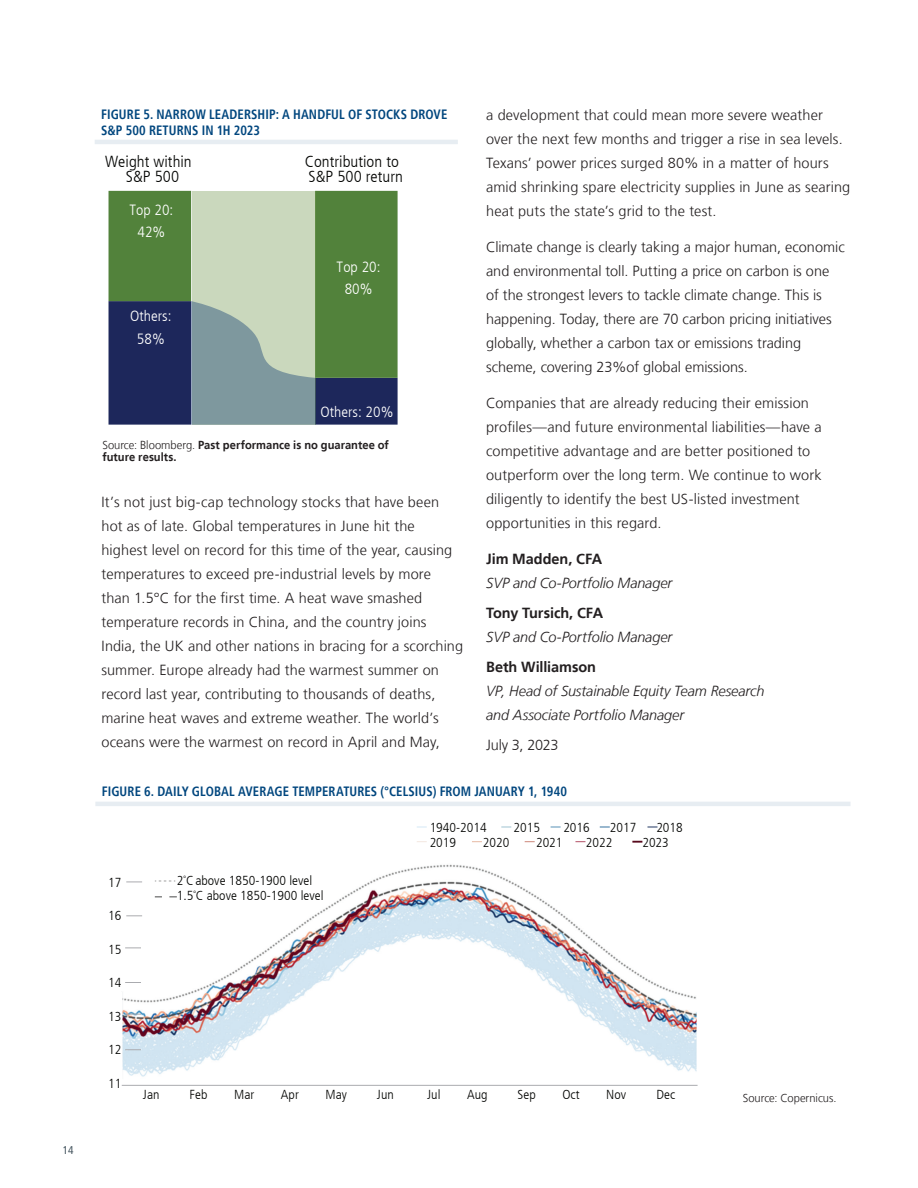
<style>
.page{position:relative;width:918px;height:1188px;background:#fff}
.page>*{position:absolute;margin:0;border:0;box-sizing:border-box;transform-origin:0 0}
.t1{font:300 condensed 15.9px/15.9px "Frutiger LT";color:#040503;text-align:center;scale:1.06 1}
.t2{font:300 condensed 14.85px/22.2px "Frutiger LT";color:#fff;text-align:center;scale:1.06 1}
.t3{font:300 14.7px/24px "Frutiger LT";letter-spacing:.005em;color:#231f20}
.t4{font:italic 300 14.7px/24px "Frutiger LT";letter-spacing:-.01em;color:#231f20}
.t5{font:700 14.7px "Frutiger LT";letter-spacing:-.005em;color:#231f20}
.t6{font:300 14.7px "Frutiger LT";letter-spacing:-.015em;color:#231f20}
.t7{font:700 condensed 13.5px/15.5px "Frutiger LT";letter-spacing:.01em;color:#00467e;scale:.94 1}
.t8{font:300 condensed 13.05px/14.9px "Frutiger LT";color:#040503;scale:1.06 1}
.t9{font:700 11.7px/11.7px "Frutiger LT";color:#231f20;scale:.96 1}
.t10{font:300 11.7px "Frutiger LT";letter-spacing:-.005em;color:#231f20;scale:.96 1}
.t11{font:condensed 11.25px "Frutiger LT";color:#45555f}
.s1{font-weight:300}
</style>
<div class="page">
<hr style="left:95px;top:140px;width:363px;height:4px;background:#e7edf2">
<div style="left:109px;top:191px;width:289px;height:110px;background:#52823b"></div>
<div style="left:192px;top:191px;width:124px;height:234px;background:#cad8bd"></div>
<svg style="left:109px;top:301px;width:289px;height:124px;background:#5b7176"></svg>
<hr style="left:95px;top:802px;width:756px;height:4px;background:#e7edf2">
<img style="left:121px;top:840px;width:576px;height:246px">
<svg style="left:632px;top:841px;width:10px;height:2px"></svg>
<svg style="left:126px;top:881px;width:16px;height:1px"></svg>
<svg style="left:126px;top:915px;width:16px;height:1px"></svg>
<svg style="left:125px;top:947px;width:16px;height:1px"></svg>
<svg style="left:125px;top:982px;width:16px;height:1px"></svg>
<svg style="left:125px;top:1014px;width:16px;height:1px"></svg>
<svg style="left:125px;top:1049px;width:16px;height:1px"></svg>
<hr style="left:122px;top:1085px;width:576px;height:1px;background:#aaabaf">
<svg style="left:155px;top:881px;width:20px;height:1px"></svg>
<svg style="left:155px;top:896px;width:22px;height:1px"></svg>
<p class="t11" style="left:63px;top:1144px;width:12px">14</p>
<p class="t7" style="left:101px;top:107px;width:370px">FIGURE 5. NARROW LEADERSHIP: A HANDFUL OF STOCKS DROVE<br>S&amp;P 500 RETURNS IN 1H 2023</p>
<p class="t1" style="left:105px;top:153px;width:83px">Weight within<br>S&amp;P 500</p>
<p class="t1" style="left:305px;top:153px;width:94px;text-align:left">Contribution to<br>S&amp;P 500 return</p>
<p class="t2" style="left:129px;top:199px;width:43px">Top 20:<br>42%</p>
<p class="t2" style="left:130px;top:305px;width:41px">Others:<br>58%</p>
<p class="t2" style="left:337px;top:256px;width:43px">Top 20:<br>80%</p>
<p class="t2" style="left:320px;top:401px;width:70px">Others: 20%</p>
<p class="t9" style="left:102px;top:440px;width:300px"><span class="s1">Source: Bloomberg.</span> Past performance is no guarantee of future results.</p>
<p class="t3" style="left:102px;top:490px;width:363px">It’s not just big-cap technology stocks that have been hot as of late. Global temperatures in June hit the highest level on record for this time of the year, causing temperatures to exceed pre-industrial levels by more<br>than 1.5°C for the first time. A heat wave smashed temperature records in China, and the country joins India, the UK and other nations in bracing for a scorching summer. Europe already had the warmest summer on record last year, contributing to thousands of deaths, marine heat waves and extreme weather. The world’s oceans were the warmest on record in April and May,</p>
<p class="t3" style="left:486px;top:103px;width:366px">a development that could mean more severe weather over the next few months and trigger a rise in sea levels.<br>Texans’ power prices surged 80% in a matter of hours amid shrinking spare electricity supplies in June as searing heat puts the state’s grid to the test.</p>
<p class="t3" style="left:486px;top:235px;width:360px">Climate change is clearly taking a major human, economic and environmental toll. Putting a price on carbon is one of the strongest levers to tackle climate change. This is happening. Today, there are 70 carbon pricing initiatives globally, whether a carbon tax or emissions trading scheme, covering 23%of global emissions.</p>
<p class="t3" style="left:486px;top:391px;width:337px">Companies that are already reducing their emission profiles—and future environmental liabilities—have a competitive advantage and are better positioned to outperform over the long term. We continue to work diligently to identify the best US-listed investment opportunities in this regard.</p>
<p class="t5" style="left:486px;top:550px;width:118px">Jim Madden, CFA</p>
<p class="t4" style="left:486px;top:571px;width:188px">SVP and Co-Portfolio Manager</p>
<p class="t5" style="left:486px;top:604px;width:119px">Tony Tursich, CFA</p>
<p class="t4" style="left:486px;top:625px;width:188px">SVP and Co-Portfolio Manager</p>
<p class="t5" style="left:486px;top:658px;width:111px">Beth Williamson</p>
<p class="t4" style="left:486px;top:679px;width:280px">VP, Head of Sustainable Equity Team Research and Associate Portfolio Manager</p>
<p class="t6" style="left:486px;top:737px;width:74px">July 3, 2023</p>
<p class="t7" style="left:102px;top:784px;width:496px">FIGURE 6. DAILY GLOBAL AVERAGE TEMPERATURES (°CELSIUS) FROM JANUARY 1, 1940</p>
<p class="t8" style="left:108px;top:875px;width:14px">17</p>
<p class="t8" style="left:108px;top:909px;width:14px">16</p>
<p class="t8" style="left:108px;top:942px;width:14px">15</p>
<p class="t8" style="left:108px;top:975px;width:14px">14</p>
<p class="t8" style="left:108px;top:1009px;width:14px">13</p>
<p class="t8" style="left:108px;top:1042px;width:14px">12</p>
<p class="t8" style="left:108px;top:1076px;width:14px">11</p>
<p class="t8" style="left:177px;top:873px;width:140px">2<sup>º</sup>C above 1850-1900 level<br>1.5<sup>º</sup>C above 1850-1900 level</p>
<p class="t8" style="left:430px;top:820px;width:55px">1940-2014</p>
<p class="t8" style="left:514px;top:820px;width:27px">2015</p>
<p class="t8" style="left:563px;top:820px;width:27px">2016</p>
<p class="t8" style="left:610px;top:820px;width:27px">2017</p>
<p class="t8" style="left:656px;top:820px;width:27px">2018</p>
<p class="t8" style="left:430px;top:835px;width:27px">2019</p>
<p class="t8" style="left:483px;top:835px;width:27px">2020</p>
<p class="t8" style="left:536px;top:835px;width:27px">2021</p>
<p class="t8" style="left:586px;top:835px;width:27px">2022</p>
<p class="t8" style="left:642px;top:835px;width:27px">2023</p>
<p class="t8" style="left:143px;top:1087px;width:17px">Jan</p>
<p class="t8" style="left:190px;top:1087px;width:18px">Feb</p>
<p class="t8" style="left:234px;top:1087px;width:21px">Mar</p>
<p class="t8" style="left:281px;top:1087px;width:18px">Apr</p>
<p class="t8" style="left:326px;top:1087px;width:22px">May</p>
<p class="t8" style="left:377px;top:1087px;width:17px">Jun</p>
<p class="t8" style="left:427px;top:1087px;width:14px">Jul</p>
<p class="t8" style="left:467px;top:1087px;width:21px">Aug</p>
<p class="t8" style="left:518px;top:1087px;width:19px">Sep</p>
<p class="t8" style="left:562px;top:1087px;width:18px">Oct</p>
<p class="t8" style="left:606px;top:1087px;width:20px">Nov</p>
<p class="t8" style="left:657px;top:1087px;width:19px">Dec</p>
<p class="t10" style="left:743px;top:1092px;width:99px">Source: Copernicus.</p>
</div>
